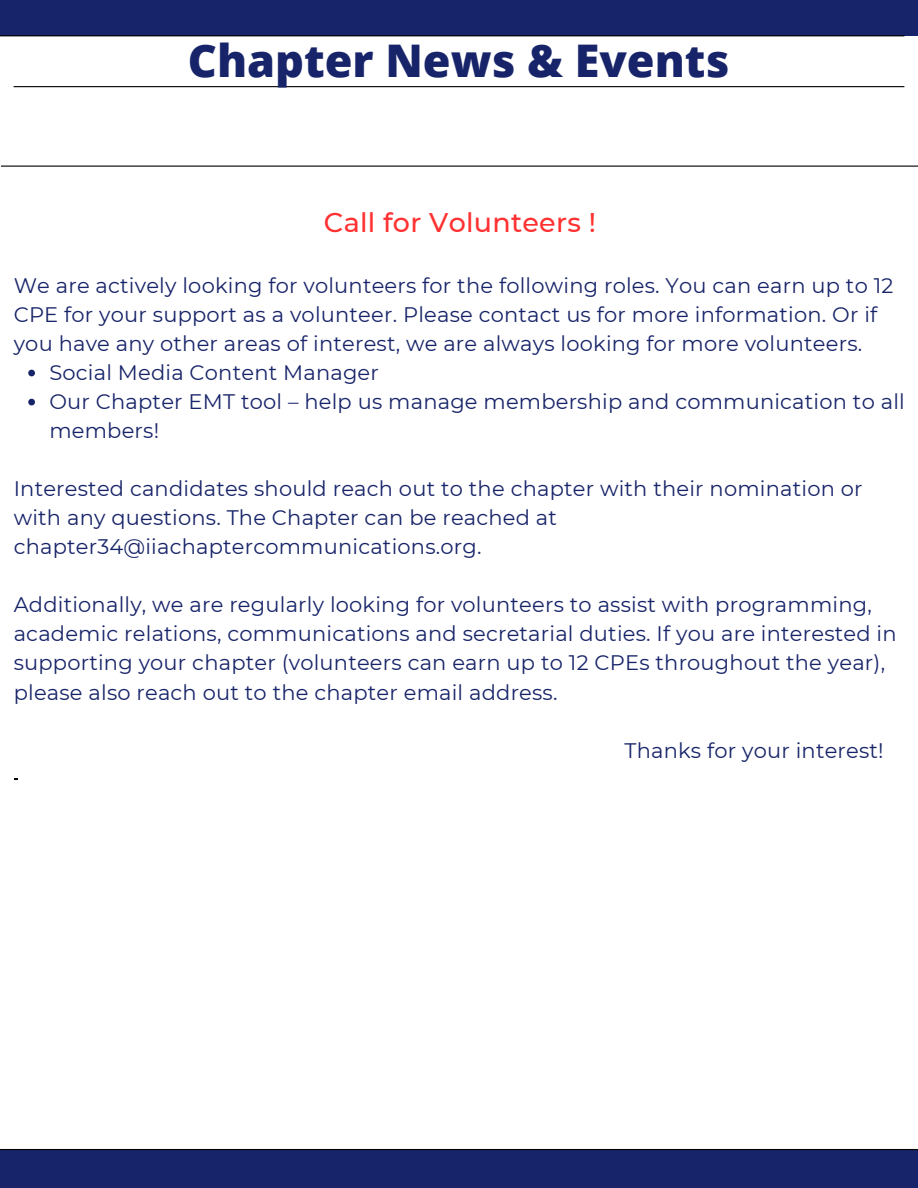
<style>
.page{position:relative;width:918px;height:1188px;background:#fff}
.page>*{position:absolute;margin:0;border:0;box-sizing:border-box;transform-origin:0 0}
.t1{font:800 45px "Open Sans";color:#182469}
.t2{font:500 27px "Montserrat";letter-spacing:.01em;color:#ff3131}
.t3{font:21px/29.1px "Montserrat";letter-spacing:.01em;color:#182469}
</style>
<div class="page">
<hr style="left:14px;top:86px;width:890px;height:1px;background:#000">
<hr style="left:1px;top:166px;width:917px;height:1px;background:#000">
<div style="left:0;top:1150px;width:918px;height:38px;background:#182469"></div>
<hr style="left:0;top:1149px;width:918px;height:1px;background:#000">
<div style="left:0;top:0;width:918px;height:35px;background:#182469"></div>
<hr style="left:0;top:35px;width:904px;height:1px;background:#000">
<svg style="left:28px;top:370px;width:7px;height:6px"></svg>
<svg style="left:28px;top:399px;width:7px;height:6px"></svg>
<p class="t1" style="left:188px;top:29px;width:543px">Chapter News &amp; Events</p>
<h1 class="t2" style="left:324px;top:206px;width:274px">Call for Volunteers !</h1>
<h2 class="t3" style="left:14px;top:270px;width:881px">We are actively looking for volunteers for the following roles. You can earn up to 12<br>CPE for your support as a volunteer. Please contact us for more information. Or if you have any other areas of interest, we are always looking for more volunteers.</h2>
<p class="t3" style="left:49px;top:358px;width:331px">Social Media Content Manager</p>
<p class="t3" style="left:49px;top:387px;width:857px">Our Chapter EMT tool – help us manage membership and communication to all members!</p>
<p class="t3" style="left:14px;top:474px;width:850px">Interested candidates should reach out to the chapter with their nomination or with any questions. The Chapter can be reached at chapter34@iiachaptercommunications.org.</p>
<p class="t3" style="left:14px;top:590px;width:884px">Additionally, we are regularly looking for volunteers to assist with programming, academic relations, communications and secretarial duties. If you are interested in supporting your chapter (volunteers can earn up to 12 CPEs throughout the year), please also reach out to the chapter email address.</p>
<p class="t3" style="left:624px;top:736px;width:261px">Thanks for your interest!</p>
</div>
